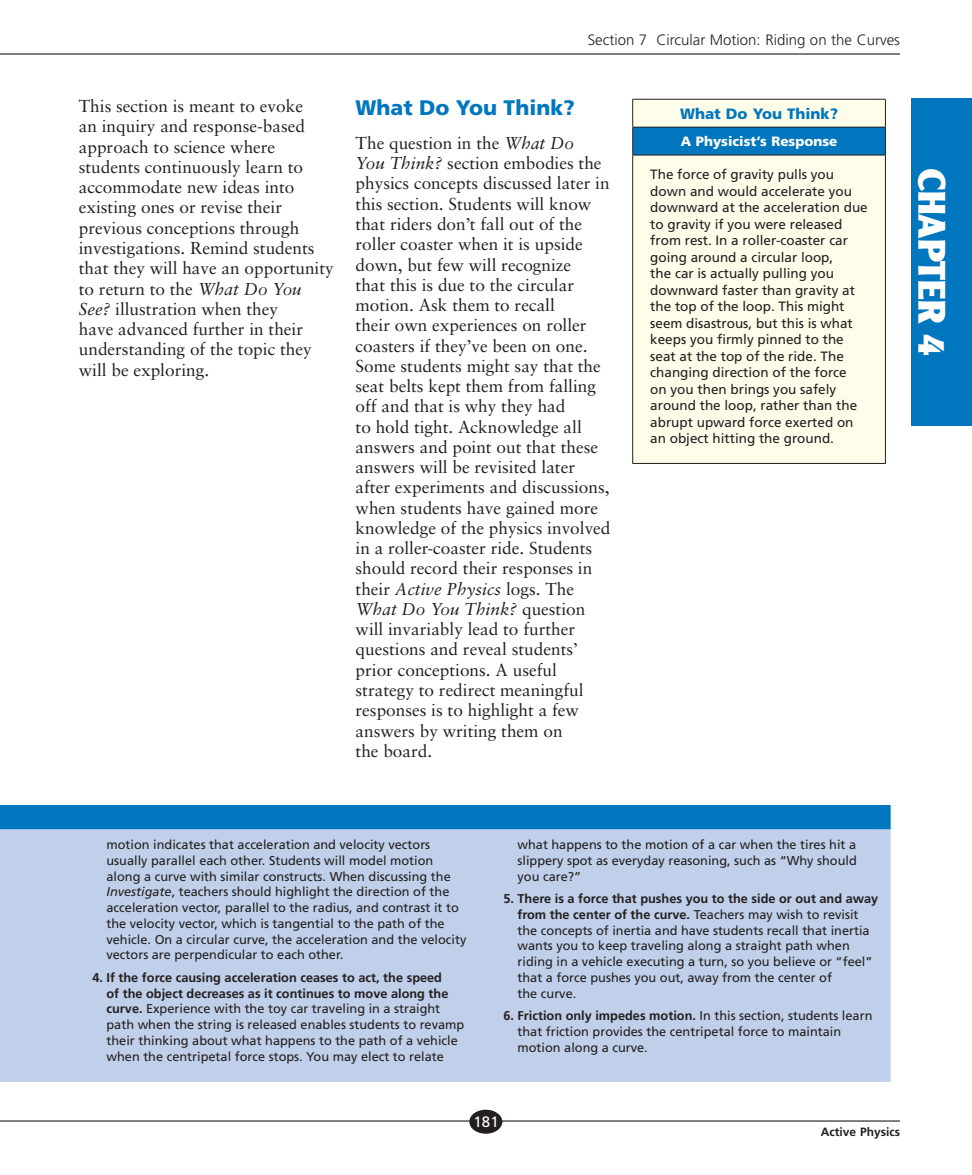
<style>
.page{position:relative;width:972px;height:1175px;background:#fff}
.page>*{position:absolute;margin:0;border:0;box-sizing:border-box;transform-origin:0 0}
.t1{font:900 37.5px "Clearface Gothic LH";color:#fff}
.t2{font:900 21px "Frutiger";color:#0076be}
.t3{font:17.25px/20.2px "Sabon";color:#231f20}
.t4{font:300 15px "Frutiger";color:#231f20}
.t5{font:900 15px "Frutiger";color:#0076be}
.t6{font:15px "Frutiger";color:#fff}
.t7{font:13.5px/16.5px "Frutiger";color:#231f20}
.t8{font:900 13.5px "Frutiger";color:#fff}
.t9{font:12.75px/15.8px "Frutiger";color:#231f20}
.t10{font:700 12px "Frutiger";color:#231f20}
.s1{font-style:italic}
.s2{font-weight:700}
</style>
<div class="page">
<hr style="left:0;top:1120px;width:900px;height:1px;background:#000">
<hr style="left:0;top:54px;width:900px;height:1px;background:#000">
<div style="left:469px;top:1109px;width:33px;height:24px;background:#231f20;border-radius:50%"></div>
<div style="left:911px;top:99px;width:61px;height:327px;background:#0076be"></div>
<div style="left:0;top:805px;width:891px;height:24px;background:#0076be"></div>
<div style="left:0;top:829px;width:891px;height:252px;background:#c0d0ea"></div>
<svg style="left:633px;top:100px;width:252px;height:363px;background:#faf8e5"></svg>
<div style="left:633px;top:127px;width:252px;height:28px;background:#0076be"></div>
<hr style="left:632px;top:155px;width:1px;height:308px;background:#231f20">
<hr style="left:885px;top:155px;width:1px;height:308px;background:#231f20">
<hr style="left:632px;top:99px;width:254px;height:1px;background:#231f20">
<hr style="left:632px;top:127px;width:254px;height:1px;background:#231f20">
<svg style="left:632px;top:100px;width:1px;height:55px"></svg>
<svg style="left:885px;top:100px;width:1px;height:55px"></svg>
<hr style="left:632px;top:155px;width:254px;height:1px;background:#231f20">
<hr style="left:632px;top:463px;width:254px;height:1px;background:#231f20">
<p class="t4" style="left:588px;top:31px;width:314px">Section 7 Circular Motion: Riding on the Curves</p>
<p class="t3" style="left:79px;top:96px;width:256px">This section is meant to evoke<br>an inquiry and response-based approach to science where students continuously learn to accommodate new ideas into existing ones or revise their previous conceptions through investigations. Remind students that they will have an opportunity to return to the <span class="s1">What Do You<br>See?</span> illustration when they<br>have advanced further in their understanding of the topic they will be exploring.</p>
<p class="t5" style="left:680px;top:105px;width:160px">What Do You Think?</p>
<h2 class="t2" style="left:356px;top:95px;width:221px">What Do You Think?</h2>
<p class="t3" style="left:356px;top:133px;width:256px">The question in the <span class="s1">What Do<br>You Think?</span> section embodies the physics concepts discussed later in this section. Students will know that riders don’t fall out of the roller coaster when it is upside down, but few will recognize<br>that this is due to the circular motion. Ask them to recall<br>their own experiences on roller coasters if they’ve been on one.<br>Some students might say that the seat belts kept them from falling off and that is why they had<br>to hold tight. Acknowledge all answers and point out that these answers will be revisited later after experiments and discussions, when students have gained more knowledge of the physics involved in a roller-coaster ride. Students should record their responses in their <span class="s1">Active Physics</span> logs. The<br><span class="s1">What Do You Think?</span> question will invariably lead to further questions and reveal students’ prior conceptions. A useful strategy to redirect meaningful responses is to highlight a few answers by writing them on<br>the board.</p>
<p class="t8" style="left:681px;top:133px;width:158px">A Physicist’s Response</p>
<p class="t7" style="left:650px;top:166px;width:219px">The force of gravity pulls you down and would accelerate you downward at the acceleration due to gravity if you were released from rest. In a roller-coaster car going around a circular loop,<br>the car is actually pulling you downward faster than gravity at the top of the loop. This might seem disastrous, but this is what keeps you firmly pinned to the seat at the top of the ride. The changing direction of the force<br>on you then brings you safely around the loop, rather than the abrupt upward force exerted on an object hitting the ground.</p>
<h1 class="t1" style="left:955px;top:168px;width:190px;rotate:90deg">CHAPTER 4</h1>
<p class="t9" style="left:107px;top:836px;width:361px">motion indicates that acceleration and velocity vectors usually parallel each other. Students will model motion along a curve with similar constructs. When discussing the <span class="s1">Investigate</span>, teachers should highlight the direction of the acceleration vector, parallel to the radius, and contrast it to the velocity vector, which is tangential to the path of the vehicle. On a circular curve, the acceleration and the velocity vectors are perpendicular to each other.</p>
<p class="t9" style="left:107px;top:969px;width:359px;text-indent:-14px"><span class="s2">4. If the force causing acceleration ceases to act, the speed<br>of the object decreases as it continues to move along the curve.</span> Experience with the toy car traveling in a straight path when the string is released enables students to revamp their thinking about what happens to the path of a vehicle when the centripetal force stops. You may elect to relate</p>
<p class="t9" style="left:518px;top:836px;width:341px;text-align:justify">what happens to the motion of a car when the tires hit a slippery spot as everyday reasoning, such as “Why should you care?”</p>
<p class="t9" style="left:518px;top:890px;width:362px;text-indent:-14px"><span class="s2">5. There is a force that pushes you to the side or out and away from the center of the curve.</span> Teachers may wish to revisit the concepts of inertia and have students recall that inertia wants you to keep traveling along a straight path when riding in a vehicle executing a turn, so you believe or “feel” that a force pushes you out, away from the center of<br>the curve.</p>
<p class="t9" style="left:518px;top:1007px;width:356px;text-indent:-14px"><span class="s2">6. Friction only impedes motion.</span> In this section, students learn that friction provides the centripetal force to maintain motion along a curve.</p>
<p class="t6" style="left:474px;top:1112px;width:27px">181</p>
<p class="t10" style="left:821px;top:1124px;width:81px">Active Physics</p>
</div>
